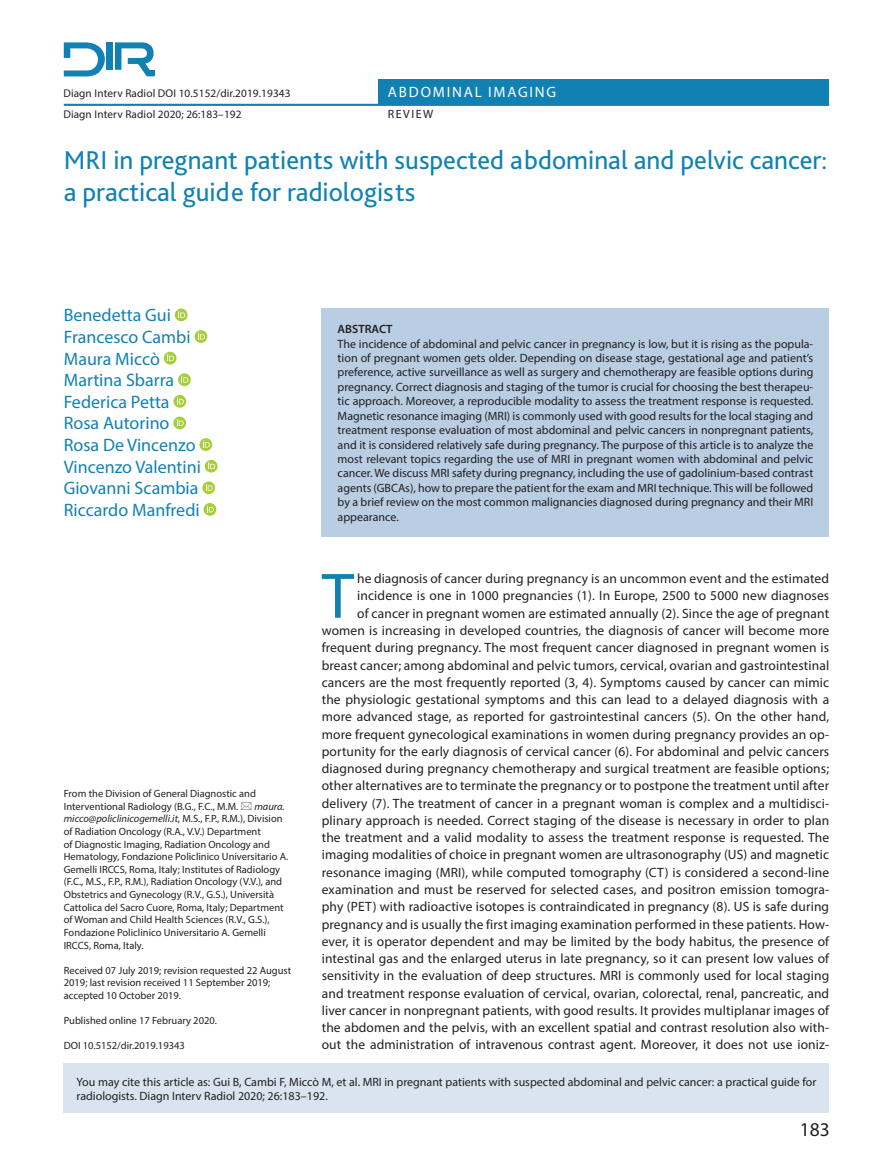
<style>
.page{position:relative;width:893px;height:1170px;background:#fff}
.page>*{position:absolute;margin:0;border:0;box-sizing:border-box;transform-origin:0 0}
.t1{font:64.65px "Myriad Pro";color:#1181b4}
.t2{font:27px/32.4px "Bliss Pro";color:#1181b4}
.t3{font:19.5px "Myriad Pro";color:#231f20}
.t4{font:18px "Myriad Pro";color:#1181b4}
.t5{font:15px "Myriad Pro";letter-spacing:.12em;color:#fff}
.t6{font:13.5px/17.2px "Myriad Pro";letter-spacing:.01em;color:#231f20;text-align:right}
.t7{font:12px/14.4px "Myriad Pro";color:#231f20}
.t8{font:600 12px "Myriad Pro";color:#231f20}
.t9{font:11.25px "Myriad Pro";letter-spacing:.01em;color:#231f20}
.t10{font:10.5px/12.6px "Myriad Pro";color:#231f20}
.s1{font-style:italic}
</style>
<div class="page">
<svg style="left:175px;top:308px;width:13px;height:13px"></svg>
<svg style="left:178px;top:311px;width:7px;height:7px"></svg>
<svg style="left:195px;top:330px;width:12px;height:13px"></svg>
<svg style="left:198px;top:332px;width:7px;height:7px"></svg>
<div style="left:164px;top:352px;width:13px;height:12px;background:#a6ce39;border-radius:50%"></div>
<svg style="left:167px;top:354px;width:7px;height:7px"></svg>
<svg style="left:178px;top:373px;width:13px;height:13px"></svg>
<svg style="left:181px;top:376px;width:7px;height:7px"></svg>
<svg style="left:173px;top:395px;width:13px;height:12px"></svg>
<svg style="left:177px;top:397px;width:7px;height:7px"></svg>
<svg style="left:173px;top:416px;width:13px;height:13px"></svg>
<svg style="left:177px;top:419px;width:7px;height:7px"></svg>
<svg style="left:199px;top:438px;width:13px;height:13px"></svg>
<svg style="left:203px;top:440px;width:7px;height:7px"></svg>
<svg style="left:205px;top:460px;width:13px;height:12px"></svg>
<svg style="left:208px;top:462px;width:7px;height:7px"></svg>
<svg style="left:202px;top:481px;width:13px;height:13px"></svg>
<svg style="left:206px;top:484px;width:7px;height:7px"></svg>
<svg style="left:204px;top:503px;width:12px;height:12px"></svg>
<svg style="left:207px;top:505px;width:7px;height:7px"></svg>
<div style="left:378px;top:79px;width:451px;height:26px;background:#1181b4"></div>
<hr style="left:64px;top:104px;width:765px;height:2px;background:#1181b4">
<div style="left:147px;top:70px;width:8px;height:6px;background:#1181b4"></div>
<div style="left:106px;top:42px;width:7px;height:28px;background:#1181b4"></div>
<svg style="left:64px;top:42px;width:41px;height:34px"></svg>
<svg style="left:115px;top:42px;width:39px;height:34px"></svg>
<div style="left:64px;top:1063px;width:765px;height:50px;background:#d9e4f0"></div>
<div style="left:322px;top:308px;width:507px;height:228px;background:#b9cde3"></div>
<p class="t9" style="left:63px;top:86px;width:229px">Diagn Interv Radiol DOI 10.5152/dir.2019.19343</p>
<p class="t9" style="left:63px;top:107px;width:180px">Diagn Interv Radiol 2020; 26:183–192</p>
<p class="t5" style="left:388px;top:83px;width:170px">ABDOMINAL IMAGING</p>
<p class="t7" style="left:388px;top:107px;width:47px">REVIEW</p>
<p class="t2" style="left:64px;top:143px;width:765px">MRI in pregnant patients with suspected abdominal and pelvic cancer: a practical guide for radiologists</p>
<p class="t4" style="left:64px;top:304px;width:109px">Benedetta Gui</p>
<p class="t4" style="left:64px;top:326px;width:128px">Francesco Cambi</p>
<p class="t4" style="left:64px;top:347px;width:98px">Maura Miccò</p>
<p class="t4" style="left:64px;top:369px;width:112px">Martina Sbarra</p>
<p class="t4" style="left:64px;top:390px;width:107px">Federica Petta</p>
<p class="t4" style="left:64px;top:412px;width:107px">Rosa Autorino</p>
<p class="t4" style="left:64px;top:434px;width:133px">Rosa De Vincenzo</p>
<p class="t4" style="left:64px;top:455px;width:139px">Vincenzo Valentini</p>
<p class="t4" style="left:64px;top:477px;width:136px">Giovanni Scambia</p>
<p class="t4" style="left:64px;top:498px;width:137px">Riccardo Manfredi</p>
<p class="t10" style="left:64px;top:787px;width:194px">From the Division of General Diagnostic and<br>Interventional Radiology (B.G., F.C., M.M.</p>
<p class="t10" style="left:64px;top:799px;width:226px;text-indent:191px"><span class="s1">maura. micco@policlinicogemelli.it</span>, M.S., F.P., R.M.), Division of Radiation Oncology (R.A., V.V.) Department<br>of Diagnostic Imaging, Radiation Oncology and Hematology, Fondazione Policlinico Universitario A.<br>Gemelli IRCCS, Roma, Italy; Institutes of Radiology (F.C., M.S., F.P., R.M.), Radiation Oncology (V.V.), and Obstetrics and Gynecology (R.V., G.S.), Università Cattolica del Sacro Cuore, Roma, Italy; Department of Woman and Child Health Sciences (R.V., G.S.), Fondazione Policlinico Universitario A. Gemelli IRCCS, Roma, Italy.</p>
<p class="t10" style="left:64px;top:963px;width:229px">Received 07 July 2019; revision requested 22 August<br>2019; last revision received 11 September 2019; accepted 10 October 2019.</p>
<p class="t10" style="left:64px;top:1014px;width:155px">Published online 17 February 2020.</p>
<p class="t10" style="left:64px;top:1039px;width:123px">DOI 10.5152/dir.2019.19343</p>
<p class="t8" style="left:338px;top:321px;width:56px">ABSTRACT</p>
<p class="t7" style="left:338px;top:336px;width:477px;text-align:justify">The incidence of abdominal and pelvic cancer in pregnancy is low, but it is rising as the popula&shy;tion of pregnant women gets older. Depending on disease stage, gestational age and patient’s preference, active surveillance as well as surgery and chemotherapy are feasible options during pregnancy. Correct diagnosis and staging of the tumor is crucial for choosing the best therapeu&shy;tic approach. Moreover, a reproducible modality to assess the treatment response is requested.<br>Magnetic resonance imaging (MRI) is commonly used with good results for the local staging and treatment response evaluation of most abdominal and pelvic cancers in nonpregnant patients, and it is considered relatively safe during pregnancy. The purpose of this article is to analyze the most relevant topics regarding the use of MRI in pregnant women with abdominal and pelvic cancer. We discuss MRI safety during pregnancy, including the use of gadolinium-based contrast agents (GBCAs), how to prepare the patient for the exam and MRI technique. This will be followed by a brief review on the most common malignancies diagnosed during pregnancy and their MRI appearance.</p>
<p class="t6" style="left:322px;top:570px;width:509px">he diagnosis of cancer during pregnancy is an uncommon event and the estimated incidence is one in 1000 pregnancies (1). In Europe, 2500 to 5000 new diagnoses<br>of cancer in pregnant women are estimated annually (2). Since the age of pregnant women is increasing in developed countries, the diagnosis of cancer will become more frequent during pregnancy. The most frequent cancer diagnosed in pregnant women is breast cancer; among abdominal and pelvic tumors, cervical, ovarian and gastrointestinal cancers are the most frequently reported (3, 4). Symptoms caused by cancer can mimic the physiologic gestational symptoms and this can lead to a delayed diagnosis with a more advanced stage, as reported for gastrointestinal cancers (5). On the other hand, more frequent gynecological examinations in women during pregnancy provides an op&shy;portunity for the early diagnosis of cervical cancer (6). For abdominal and pelvic cancers diagnosed during pregnancy chemotherapy and surgical treatment are feasible options; other alternatives are to terminate the pregnancy or to postpone the treatment until after delivery (7). The treatment of cancer in a pregnant woman is complex and a multidisci&shy;plinary approach is needed. Correct staging of the disease is necessary in order to plan the treatment and a valid modality to assess the treatment response is requested. The imaging modalities of choice in pregnant women are ultrasonography (US) and magnetic resonance imaging (MRI), while computed tomography (CT) is considered a second-line examination and must be reserved for selected cases, and positron emission tomogra&shy;phy (PET) with radioactive isotopes is contraindicated in pregnancy (8). US is safe during pregnancy and is usually the first imaging examination performed in these patients. How&shy;ever, it is operator dependent and may be limited by the body habitus, the presence of intestinal gas and the enlarged uterus in late pregnancy, so it can present low values of sensitivity in the evaluation of deep structures. MRI is commonly used for local staging and treatment response evaluation of cervical, ovarian, colorectal, renal, pancreatic, and liver cancer in nonpregnant patients, with good results. It provides multiplanar images of the abdomen and the pelvis, with an excellent spatial and contrast resolution also with&shy;out the administration of intravenous contrast agent. Moreover, it does not use ioniz-</p>
<p class="t1" style="left:322px;top:556px;width:34px">T</p>
<p class="t7" style="left:77px;top:1074px;width:741px">You may cite this article as: Gui B, Cambi F, Miccò M, et al. MRI in pregnant patients with suspected abdominal and pelvic cancer: a practical guide for radiologists. Diagn Interv Radiol 2020; 26:183–192.</p>
<p class="t3" style="left:800px;top:1116px;width:32px">183</p>
</div>
